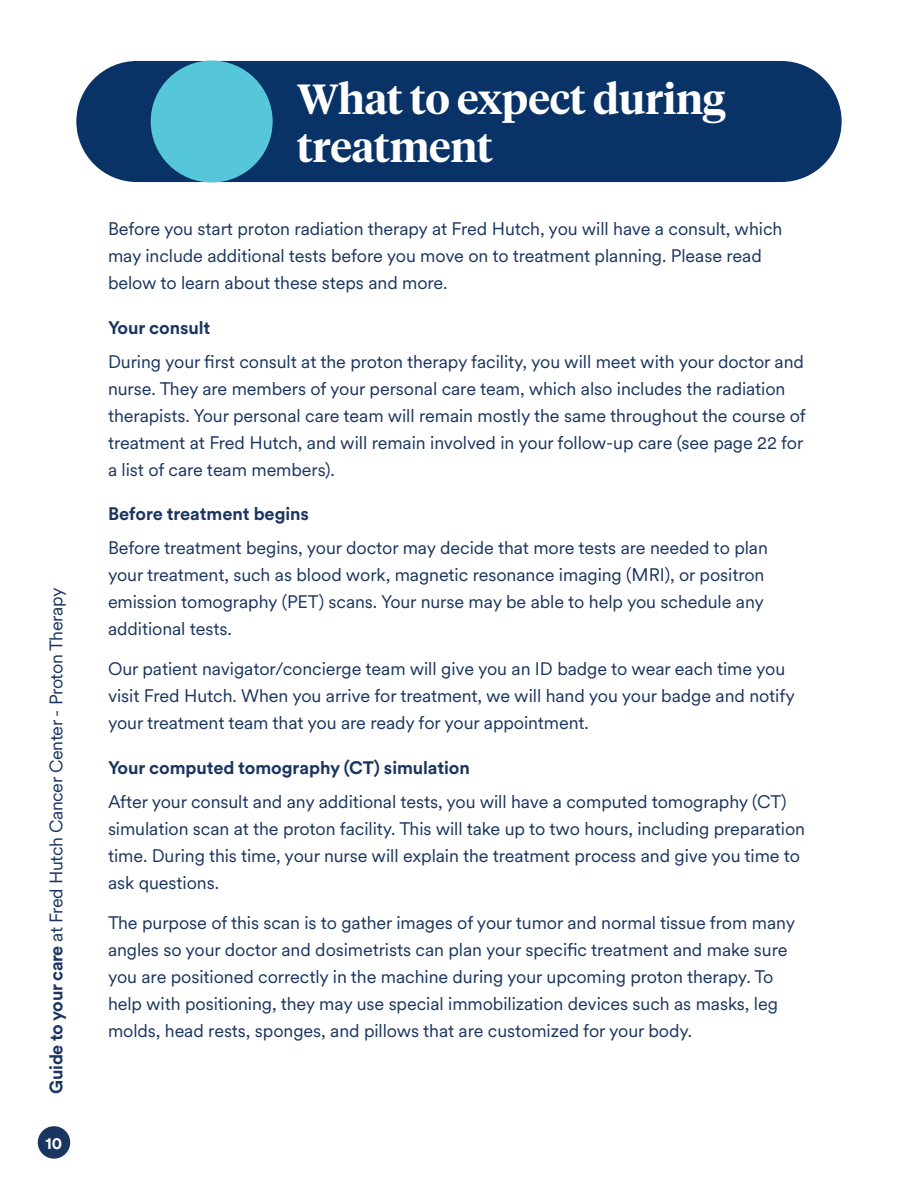
<style>
.page{position:relative;width:918px;height:1188px;background:#fff}
.page>*{position:absolute;margin:0;border:0;box-sizing:border-box;transform-origin:0 0}
.t1{font:600 42px/48px "Tiempos Headline";letter-spacing:-.005em;color:#fff}
.t2{font:18px/27px "Circular XX";letter-spacing:-.005em;color:#1a355f}
.t3{font:700 18px "Circular XX";letter-spacing:-.005em;color:#1a355f}
.t4{font:700 16.5px "Circular XX";color:#fff}
.s1{font-weight:700}
</style>
<div class="page">
<div style="left:38px;top:1126px;width:32px;height:33px;background:#1a355f;border-radius:50%"></div>
<div style="left:76px;top:61px;width:766px;height:121px;background:#093266;border-radius:61px"></div>
<div style="left:151px;top:61px;width:122px;height:121px;background:#56c7da;border-radius:50%"></div>
<p class="t2" style="left:42px;top:1094px;width:507px;rotate:-90deg"><span class="s1">Guide to your care</span> at Fred Hutch Cancer Center - Proton Therapy</p>
<p class="t4" style="left:46px;top:1132px;width:18px">10</p>
<h1 class="t1" style="left:297px;top:73px;width:430px">What to expect during treatment</h1>
<p class="t2" style="left:108px;top:215px;width:676px">Before you start proton radiation therapy at Fred Hutch, you will have a consult, which may include additional tests before you move on to treatment planning. Please read below to learn about these steps and more.</p>
<p class="t3" style="left:108px;top:315px;width:104px">Your consult</p>
<p class="t2" style="left:108px;top:347px;width:700px">During your first consult at the proton therapy facility, you will meet with your doctor and nurse. They are members of your personal care team, which also includes the radiation therapists. Your personal care team will remain mostly the same throughout the course of treatment at Fred Hutch, and will remain involved in your follow‑up care (see page 22 for a list of care team members).</p>
<p class="t3" style="left:108px;top:502px;width:203px">Before treatment begins</p>
<p class="t2" style="left:108px;top:533px;width:661px">Before treatment begins, your doctor may decide that more tests are needed to plan your treatment, such as blood work, magnetic resonance imaging (MRI), or positron emission tomography (PET) scans. Your nurse may be able to help you schedule any additional tests.</p>
<p class="t2" style="left:108px;top:655px;width:688px">Our patient navigator/concierge team will give you an ID badge to wear each time you visit Fred Hutch. When you arrive for treatment, we will hand you your badge and notify your treatment team that you are ready for your appointment.</p>
<p class="t3" style="left:108px;top:755px;width:363px">Your computed tomography (CT) simulation</p>
<p class="t2" style="left:108px;top:787px;width:699px">After your consult and any additional tests, you will have a computed tomography (CT) simulation scan at the proton facility. This will take up to two hours, including preparation time. During this time, your nurse will explain the treatment process and give you time to ask questions.</p>
<p class="t2" style="left:108px;top:909px;width:689px">The purpose of this scan is to gather images of your tumor and normal tissue from many angles so your doctor and dosimetrists can plan your specific treatment and make sure you are positioned correctly in the machine during your upcoming proton therapy. To help with positioning, they may use special immobilization devices such as masks, leg molds, head rests, sponges, and pillows that are customized for your body.</p>
</div>
